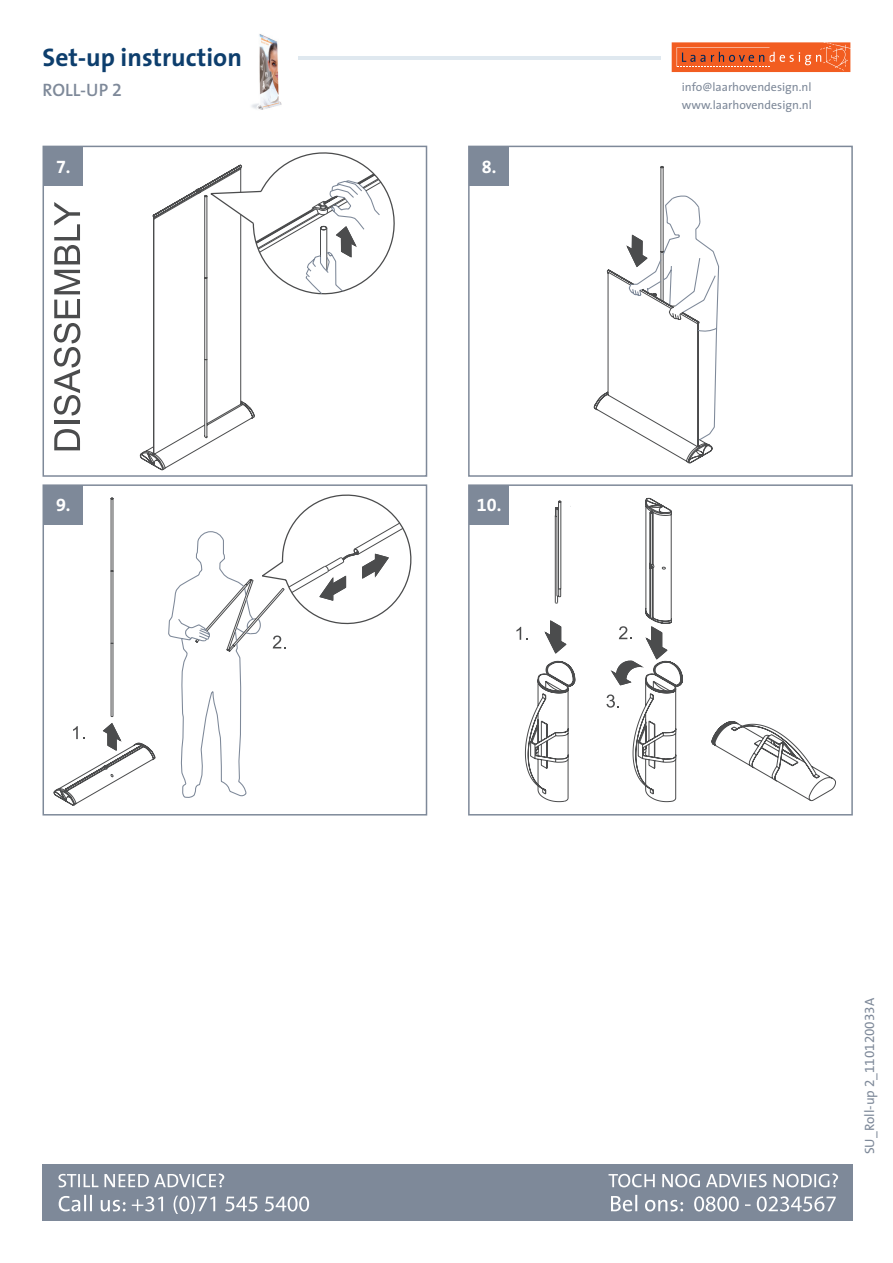
<style>
.page{position:relative;width:893px;height:1263px;background:#fff}
.page>*{position:absolute;margin:0;border:0;box-sizing:border-box;transform-origin:0 0}
.t1{font:700 25.5px "The Sans";color:#0d3e6d}
.t2{font:18px "The Sans Bold Expert";color:#fff}
.t3{font:600 18px "The Sans";color:#7e8999}
.t4{font:13.5px "The Sans";color:#7e8999}
.t5{font:12px/18px "The Sans";color:#7e8999}
.s1{font-family:"The Sans Semi Bold Expert";font-weight:400}
.s2{font-family:"The Sans";font-weight:700}
.s3{font-family:"The Sans Expert"}
</style>
<div class="page">
<hr style="left:43px;top:57px;width:618px;height:3px;background:#dfe8ef">
<div style="left:43px;top:1164px;width:810px;height:56px;background:#7e8999"></div>
<svg style="left:672px;top:42px;width:178px;height:30px"></svg>
<svg style="left:677px;top:42px;width:174px;height:29px;background:#eb6733"></svg>
<svg style="left:694px;top:1196px;width:142px;height:15px"></svg>
<svg style="left:611px;top:1195px;width:72px;height:16px"></svg>
<svg style="left:132px;top:1195px;width:177px;height:19px"></svg>
<svg style="left:59px;top:1195px;width:67px;height:16px"></svg>
<svg style="left:58px;top:1173px;width:166px;height:14px"></svg>
<svg style="left:608px;top:1173px;width:230px;height:14px"></svg>
<div style="left:43px;top:38px;width:212px;height:37px;background:#fff"></div>
<div style="left:43px;top:146px;width:384px;height:331px;border:2px solid #7e8999"></div>
<div style="left:43px;top:484px;width:384px;height:331px;border:2px solid #7e8999"></div>
<div style="left:468px;top:146px;width:385px;height:331px;border:2px solid #7e8999"></div>
<div style="left:468px;top:484px;width:385px;height:331px;border:2px solid #7e8999"></div>
<div style="left:241px;top:34px;width:57px;height:77px;background:#fff"></div>
<img style="left:251px;top:34px;width:31px;height:76px">
<div style="left:43px;top:146px;width:40px;height:40px;background:#7e8999"></div>
<div style="left:43px;top:485px;width:40px;height:39px;background:#7e8999"></div>
<div style="left:469px;top:146px;width:40px;height:40px;background:#7e8999"></div>
<div style="left:469px;top:485px;width:40px;height:39px;background:#7e8999"></div>
<svg style="left:140px;top:145px;width:262px;height:325px"></svg>
<svg style="left:54px;top:429px;width:26px;height:21px"></svg>
<hr style="left:54px;top:420px;width:26px;height:4px;background:#4b4c4d">
<svg style="left:54px;top:270px;width:26px;height:145px"></svg>
<svg style="left:54px;top:202px;width:26px;height:62px"></svg>
<svg style="left:594px;top:166px;width:126px;height:297px"></svg>
<svg style="left:53px;top:498px;width:102px;height:308px"></svg>
<svg style="left:168px;top:494px;width:244px;height:304px"></svg>
<svg style="left:711px;top:721px;width:125px;height:80px"></svg>
<svg style="left:516px;top:498px;width:167px;height:304px"></svg>
<h1 class="t1" style="left:43px;top:36px;width:201px">Set-up instruction</h1>
<h2 class="t3" style="left:43px;top:75px;width:81px">ROLL-UP <span class="s1">2</span></h2>
<p class="t5" style="left:682px;top:77px;width:131px">info@laarhovendesign.nl www.laarhovendesign.nl</p>
<h2 class="t2" style="left:56px;top:152px;width:16px">7<span class="s2">.</span></h2>
<h2 class="t2" style="left:482px;top:152px;width:16px">8<span class="s2">.</span></h2>
<h2 class="t2" style="left:56px;top:490px;width:16px">9<span class="s2">.</span></h2>
<h2 class="t2" style="left:477px;top:490px;width:26px">10<span class="s2">.</span></h2>
<p class="t4" style="left:858px;top:1154px;width:158px;rotate:-90deg">SU_Roll-up <span class="s3">2</span>_<span class="s3">110120033</span>A</p>
</div>
